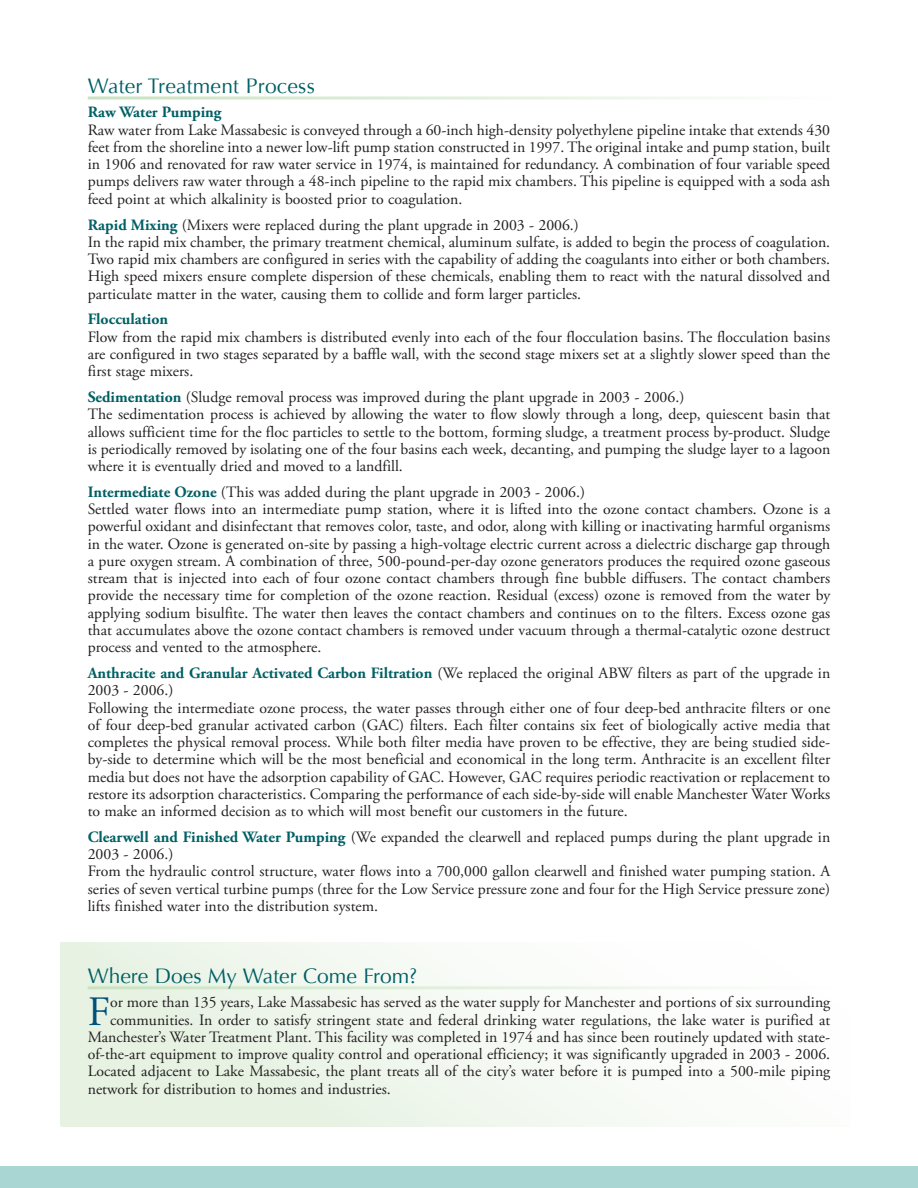
<style>
.page{position:relative;width:918px;height:1188px;background:#fff}
.page>*{position:absolute;margin:0;border:0;box-sizing:border-box;transform-origin:0 0}
.t1{font:41.7px "Adobe Garamond Pro";color:#00517a}
.t2{font:21px "Optima";color:#006065}
.t3{font:15.75px/17.2px "Adobe Garamond Pro";color:#231f20}
.s1{font-weight:700;color:#006065}
</style>
<div class="page">
<div style="left:60px;top:942px;width:790px;height:184px;background:linear-gradient(to right,#e5f1e1,#fff)"></div>
<div style="left:0;top:1166px;width:918px;height:22px;background:#a9d5d2"></div>
<hr style="left:88px;top:986px;width:742px;height:3px;background:#fff">
<p class="t2" style="left:88px;top:73px;width:229px">Water Treatment Process</p>
<p class="t3" style="left:88px;top:104px;width:744px"><span class="s1">Raw Water Pumping<br></span>Raw water from Lake Massabesic is conveyed through a 60-inch high-density polyethylene pipeline intake that extends 430 feet from the shoreline into a newer low-lift pump station constructed in 1997. The original intake and pump station, built in 1906 and renovated for raw water service in 1974, is maintained for redundancy. A combination of four variable speed pumps delivers raw water through a 48-inch pipeline to the rapid mix chambers. This pipeline is equipped with a soda ash feed point at which alkalinity is boosted prior to coagulation.</p>
<p class="t3" style="left:88px;top:217px;width:744px"><span class="s1">Rapid Mixing</span> (Mixers were replaced during the plant upgrade in 2003 - 2006.)<br>In the rapid mix chamber, the primary treatment chemical, aluminum sulfate, is added to begin the process of coagulation.<br>Two rapid mix chambers are configured in series with the capability of adding the coagulants into either or both chambers.<br>High speed mixers ensure complete dispersion of these chemicals, enabling them to react with the natural dissolved and particulate matter in the water, causing them to collide and form larger particles.</p>
<p class="t3" style="left:88px;top:311px;width:744px"><span class="s1">Flocculation<br></span>Flow from the rapid mix chambers is distributed evenly into each of the four flocculation basins. The flocculation basins are configured in two stages separated by a baffle wall, with the second stage mixers set at a slightly slower speed than the first stage mixers.</p>
<p class="t3" style="left:88px;top:389px;width:744px"><span class="s1">Sedimentation</span> (Sludge removal process was improved during the plant upgrade in 2003 - 2006.)<br>The sedimentation process is achieved by allowing the water to flow slowly through a long, deep, quiescent basin that allows sufficient time for the floc particles to settle to the bottom, forming sludge, a treatment process by-product. Sludge is periodically removed by isolating one of the four basins each week, decanting, and pumping the sludge layer to a lagoon where it is eventually dried and moved to a landfill.</p>
<p class="t3" style="left:88px;top:484px;width:744px"><span class="s1">Intermediate Ozone</span> (This was added during the plant upgrade in 2003 - 2006.)<br>Settled water flows into an intermediate pump station, where it is lifted into the ozone contact chambers. Ozone is a powerful oxidant and disinfectant that removes color, taste, and odor, along with killing or inactivating harmful organisms in the water. Ozone is generated on-site by passing a high-voltage electric current across a dielectric discharge gap through a pure oxygen stream. A combination of three, 500-pound-per-day ozone generators produces the required ozone gaseous stream that is injected into each of four ozone contact chambers through fine bubble diffusers. The contact chambers provide the necessary time for completion of the ozone reaction. Residual (excess) ozone is removed from the water by applying sodium bisulfite. The water then leaves the contact chambers and continues on to the filters. Excess ozone gas that accumulates above the ozone contact chambers is removed under vacuum through a thermal-catalytic ozone destruct process and vented to the atmosphere.</p>
<p class="t3" style="left:88px;top:665px;width:744px"><span class="s1">Anthracite and Granular Activated Carbon Filtration</span> (We replaced the original ABW filters as part of the upgrade in 2003 - 2006.)<br>Following the intermediate ozone process, the water passes through either one of four deep-bed anthracite filters or one of four deep-bed granular activated carbon (GAC) filters. Each filter contains six feet of biologically active media that completes the physical removal process. While both filter media have proven to be effective, they are being studied side&shy;by-side to determine which will be the most beneficial and economical in the long term. Anthracite is an excellent filter media but does not have the adsorption capability of GAC. However, GAC requires periodic reactivation or replacement to restore its adsorption characteristics. Comparing the performance of each side-by-side will enable Manchester Water Works to make an informed decision as to which will most benefit our customers in the future.</p>
<p class="t3" style="left:88px;top:829px;width:744px"><span class="s1">Clearwell and Finished Water Pumping</span> (We expanded the clearwell and replaced pumps during the plant upgrade in 2003 - 2006.)<br>From the hydraulic control structure, water flows into a 700,000 gallon clearwell and finished water pumping station. A series of seven vertical turbine pumps (three for the Low Service pressure zone and four for the High Service pressure zone) lifts finished water into the distribution system.</p>
<p class="t2" style="left:88px;top:963px;width:331px">Where Does My Water Come From?</p>
<p class="t1" style="left:88px;top:986px;width:24px">F</p>
<p class="t3" style="left:110px;top:994px;width:722px">or more than 135 years, Lake Massabesic has served as the water supply for Manchester and portions of six surrounding</p>
<p class="t3" style="left:110px;top:1012px;width:722px">communities. In order to satisfy stringent state and federal drinking water regulations, the lake water is purified at</p>
<p class="t3" style="left:88px;top:1029px;width:744px">Manchester’s Water Treatment Plant. This facility was completed in 1974 and has since been routinely updated with state-</p>
<p class="t3" style="left:88px;top:1046px;width:744px">of-the-art equipment to improve quality control and operational efficiency; it was significantly upgraded in 2003 - 2006.</p>
<p class="t3" style="left:88px;top:1063px;width:744px">Located adjacent to Lake Massabesic, the plant treats all of the city’s water before it is pumped into a 500-mile piping</p>
<p class="t3" style="left:88px;top:1080px;width:305px">network for distribution to homes and industries.</p>
</div>
